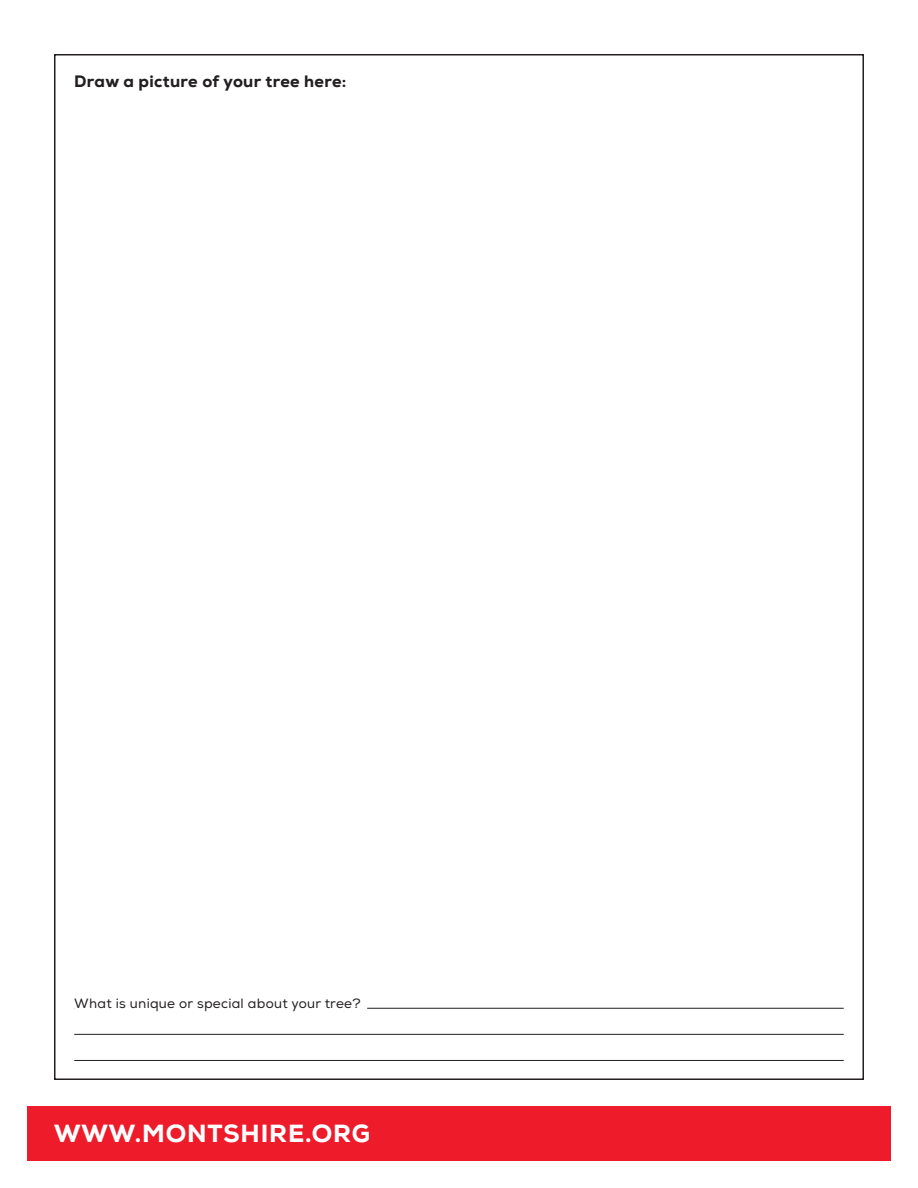
<style>
.page{position:relative;width:918px;height:1188px;background:#fff}
.page>*{position:absolute;margin:0;border:0;box-sizing:border-box;transform-origin:0 0}
.t1{font:800 24.75px "Nexa";letter-spacing:.035em;color:#fff}
.t2{font:800 16.5px "Nexa";letter-spacing:.02em;color:#231f20}
.t3{font:13.5px "Nexa";letter-spacing:.02em;color:#231f20}
</style>
<div class="page">
<div style="left:27px;top:1106px;width:864px;height:55px;background:#ee1b2b"></div>
<hr style="left:74px;top:1008px;width:770px;height:1px;background:#231f20">
<div style="left:74px;top:1002px;width:293px;height:12px;background:#fff"></div>
<hr style="left:74px;top:1034px;width:770px;height:1px;background:#231f20">
<hr style="left:74px;top:1060px;width:770px;height:1px;background:#231f20">
<p class="t2" style="left:74px;top:71px;width:274px">Draw a picture of your tree here:</p>
<p class="t3" style="left:74px;top:996px;width:288px">What is unique or special about your tree?</p>
<h1 class="t1" style="left:54px;top:1118px;width:318px">WWW.MONTSHIRE.ORG</h1>
</div>
